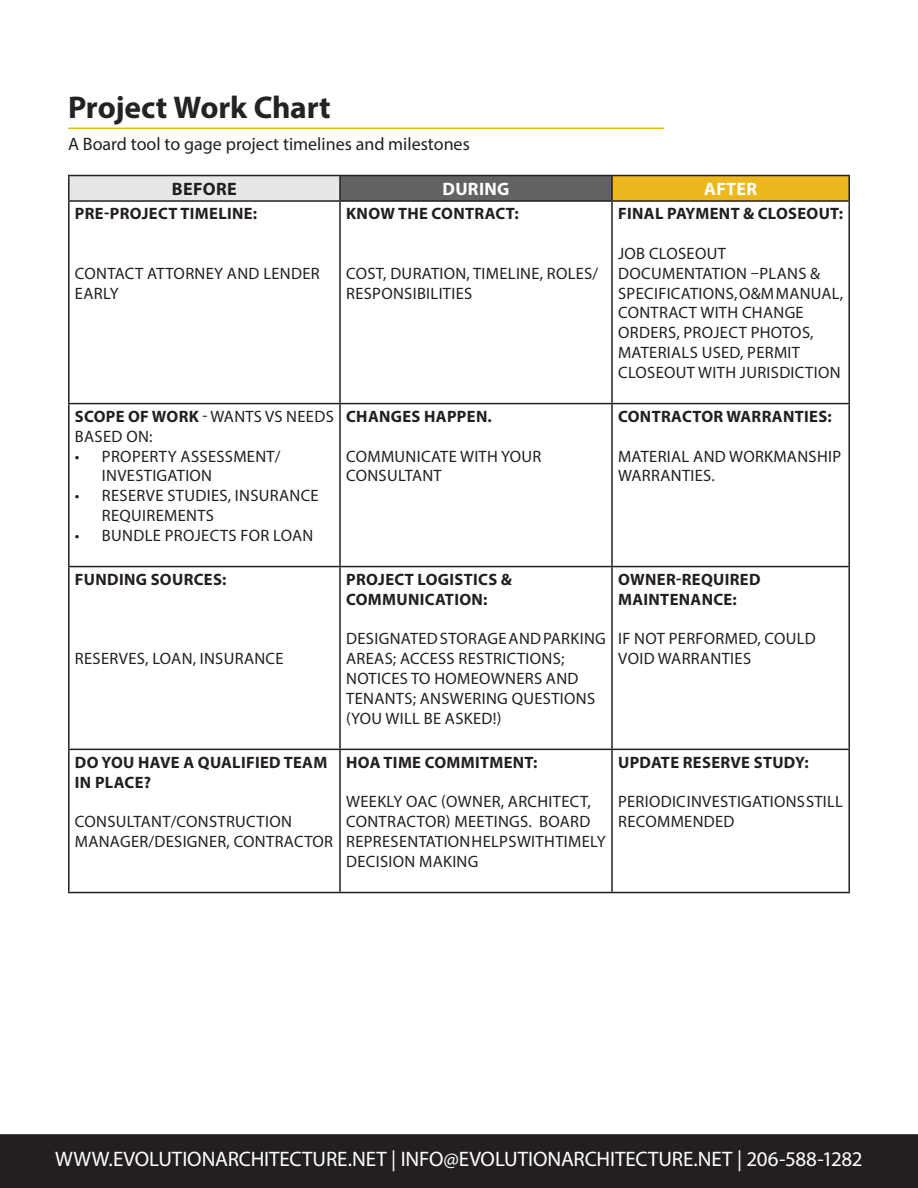
<style>
.page{position:relative;width:918px;height:1188px;background:#fff}
.page>*{position:absolute;margin:0;border:0;box-sizing:border-box;transform-origin:0 0}
.body_text_-_left{font:700 31.5px "Myriad Pro";letter-spacing:-.005em;color:#232323}
.body_text_-_left-2{font:21px "Myriad Pro";letter-spacing:-.005em;color:#fff}
.Content_Source_Sans_6_White{font:18px "Myriad Pro";color:#231f20}
.Page_Number_-_Black__Left{font:700 18px "Myriad Pro";letter-spacing:.02em;color:#fff}
.Page_Number_-_Black__Left-2{font:700 18px "Myriad Pro";letter-spacing:.02em;color:#231f20}
.Page_Number_-_Black__Left-3{font:16.5px/19.8px "Myriad Pro";letter-spacing:.02em;color:#231f20}
.Page_Number_-_Black__Left-4{font:700 16.5px/19.8px "Myriad Pro";letter-spacing:.02em;color:#231f20}
.s1{font-weight:700}
</style>
<div class="page">
<div style="left:1px;top:1135px;width:916px;height:52px;background:#231f20"></div>
<div style="left:0;top:1134px;width:918px;height:54px;border:2px solid #231f20"></div>
<hr style="left:68px;top:128px;width:596px;height:1px;background:#edb81b">
<div style="left:69px;top:176px;width:271px;height:25px;background:#e6e7e9"></div>
<div style="left:340px;top:176px;width:272px;height:25px;background:#636366"></div>
<div style="left:612px;top:176px;width:237px;height:25px;background:#edb71e"></div>
<hr style="left:68px;top:175px;width:272px;height:1px;background:#231f20">
<hr style="left:68px;top:176px;width:2px;height:24px;background:#231f20">
<hr style="left:340px;top:175px;width:272px;height:1px;background:#231f20">
<hr style="left:339px;top:176px;width:2px;height:24px;background:#231f20">
<hr style="left:612px;top:175px;width:238px;height:1px;background:#231f20">
<hr style="left:611px;top:176px;width:2px;height:24px;background:#231f20">
<hr style="left:848px;top:176px;width:2px;height:24px;background:#231f20">
<hr style="left:68px;top:200px;width:272px;height:2px;background:#231f20">
<hr style="left:68px;top:202px;width:2px;height:201px;background:#231f20">
<hr style="left:340px;top:200px;width:272px;height:2px;background:#231f20">
<hr style="left:339px;top:202px;width:2px;height:201px;background:#231f20">
<hr style="left:612px;top:200px;width:238px;height:2px;background:#231f20">
<hr style="left:611px;top:202px;width:2px;height:201px;background:#231f20">
<hr style="left:848px;top:202px;width:2px;height:201px;background:#231f20">
<hr style="left:68px;top:403px;width:272px;height:1px;background:#231f20">
<hr style="left:68px;top:404px;width:2px;height:162px;background:#231f20">
<hr style="left:340px;top:403px;width:272px;height:1px;background:#231f20">
<hr style="left:339px;top:404px;width:2px;height:162px;background:#231f20">
<hr style="left:612px;top:403px;width:238px;height:1px;background:#231f20">
<hr style="left:611px;top:404px;width:2px;height:162px;background:#231f20">
<hr style="left:848px;top:404px;width:2px;height:162px;background:#231f20">
<hr style="left:68px;top:566px;width:272px;height:1px;background:#231f20">
<hr style="left:68px;top:567px;width:2px;height:182px;background:#231f20">
<hr style="left:340px;top:566px;width:272px;height:1px;background:#231f20">
<hr style="left:339px;top:567px;width:2px;height:182px;background:#231f20">
<hr style="left:612px;top:566px;width:238px;height:1px;background:#231f20">
<hr style="left:611px;top:567px;width:2px;height:182px;background:#231f20">
<hr style="left:848px;top:567px;width:2px;height:182px;background:#231f20">
<hr style="left:68px;top:749px;width:272px;height:1px;background:#231f20">
<hr style="left:68px;top:750px;width:2px;height:142px;background:#231f20">
<hr style="left:340px;top:749px;width:272px;height:1px;background:#231f20">
<hr style="left:339px;top:750px;width:2px;height:142px;background:#231f20">
<hr style="left:612px;top:749px;width:238px;height:1px;background:#231f20">
<hr style="left:611px;top:750px;width:2px;height:142px;background:#231f20">
<hr style="left:848px;top:750px;width:2px;height:142px;background:#231f20">
<hr style="left:68px;top:892px;width:272px;height:1px;background:#231f20">
<hr style="left:340px;top:892px;width:272px;height:1px;background:#231f20">
<hr style="left:612px;top:892px;width:238px;height:1px;background:#231f20">
<p class="body_text_-_left" style="left:68px;top:87px;width:264px">Project Work Chart</p>
<p class="Content_Source_Sans_6_White" style="left:68px;top:133px;width:403px">A Board tool to gage project timelines and milestones</p>
<p class="Page_Number_-_Black__Left-2" style="left:172px;top:177px;width:66px">BEFORE</p>
<p class="Page_Number_-_Black__Left" style="left:442px;top:177px;width:69px">DURING</p>
<p class="Page_Number_-_Black__Left" style="left:704px;top:177px;width:54px">AFTER</p>
<p class="Page_Number_-_Black__Left-4" style="left:75px;top:203px;width:184px">PRE-PROJECT TIMELINE:</p>
<p class="Page_Number_-_Black__Left-4" style="left:346px;top:203px;width:174px">KNOW THE CONTRACT:</p>
<p class="Page_Number_-_Black__Left-4" style="left:618px;top:203px;width:227px">FINAL PAYMENT &amp; CLOSEOUT:</p>
<p class="Page_Number_-_Black__Left-3" style="left:618px;top:243px;width:227px">JOB CLOSEOUT<br>DOCUMENTATION –PLANS &amp;<br>SPECIFICATIONS, O&amp;M MANUAL,<br>CONTRACT WITH CHANGE<br>ORDERS, PROJECT PHOTOS,<br>MATERIALS USED, PERMIT<br>CLOSEOUT WITH JURISDICTION</p>
<p class="Page_Number_-_Black__Left-3" style="left:75px;top:263px;width:246px">CONTACT ATTORNEY AND LENDER<br>EARLY</p>
<p class="Page_Number_-_Black__Left-3" style="left:346px;top:263px;width:254px">COST, DURATION, TIMELINE, ROLES/<br>RESPONSIBILITIES</p>
<p class="Page_Number_-_Black__Left-3" style="left:75px;top:406px;width:260px"><span class="s1">SCOPE OF WORK</span> - WANTS VS NEEDS<br>BASED ON:</p>
<p class="Page_Number_-_Black__Left-3" style="left:102px;top:446px;width:180px;text-indent:-27px">• PROPERTY ASSESSMENT/<br>INVESTIGATION</p>
<p class="Page_Number_-_Black__Left-3" style="left:102px;top:485px;width:218px;text-indent:-27px">• RESERVE STUDIES, INSURANCE<br>REQUIREMENTS</p>
<p class="Page_Number_-_Black__Left-3" style="left:75px;top:525px;width:240px">• BUNDLE PROJECTS FOR LOAN</p>
<p class="Page_Number_-_Black__Left-4" style="left:346px;top:406px;width:147px">CHANGES HAPPEN.</p>
<p class="Page_Number_-_Black__Left-3" style="left:346px;top:446px;width:197px">COMMUNICATE WITH YOUR<br>CONSULTANT</p>
<p class="Page_Number_-_Black__Left-4" style="left:618px;top:406px;width:215px">CONTRACTOR WARRANTIES:</p>
<p class="Page_Number_-_Black__Left-3" style="left:618px;top:446px;width:225px">MATERIAL AND WORKMANSHIP<br>WARRANTIES.</p>
<p class="Page_Number_-_Black__Left-4" style="left:75px;top:569px;width:153px">FUNDING SOURCES:</p>
<p class="Page_Number_-_Black__Left-3" style="left:75px;top:648px;width:210px">RESERVES, LOAN, INSURANCE</p>
<p class="Page_Number_-_Black__Left-4" style="left:75px;top:752px;width:254px">DO YOU HAVE A QUALIFIED TEAM<br>IN PLACE?</p>
<p class="Page_Number_-_Black__Left-3" style="left:75px;top:811px;width:260px">CONSULTANT/CONSTRUCTION<br>MANAGER/DESIGNER, CONTRACTOR</p>
<p class="Page_Number_-_Black__Left-4" style="left:346px;top:569px;width:167px">PROJECT LOGISTICS &amp;</p>
<p class="Page_Number_-_Black__Left-4" style="left:346px;top:589px;width:143px">COMMUNICATION:</p>
<p class="Page_Number_-_Black__Left-3" style="left:346px;top:629px;width:261px">DESIGNATED STORAGE AND PARKING<br>AREAS; ACCESS RESTRICTIONS;<br>NOTICES TO HOMEOWNERS AND<br>TENANTS; ANSWERING QUESTIONS (YOU WILL BE ASKED!)</p>
<p class="Page_Number_-_Black__Left-4" style="left:618px;top:569px;width:144px">OWNER-REQUIRED</p>
<p class="Page_Number_-_Black__Left-4" style="left:618px;top:589px;width:120px">MAINTENANCE:</p>
<p class="Page_Number_-_Black__Left-3" style="left:618px;top:629px;width:199px">IF NOT PERFORMED, COULD<br>VOID WARRANTIES</p>
<p class="Page_Number_-_Black__Left-4" style="left:346px;top:752px;width:193px">HOA TIME COMMITMENT:</p>
<p class="Page_Number_-_Black__Left-3" style="left:346px;top:792px;width:261px">WEEKLY OAC (OWNER, ARCHITECT,<br>CONTRACTOR) MEETINGS. BOARD<br>REPRESENTATION HELPS WITH TIMELY<br>DECISION MAKING</p>
<p class="Page_Number_-_Black__Left-4" style="left:618px;top:752px;width:192px">UPDATE RESERVE STUDY:</p>
<p class="Page_Number_-_Black__Left-3" style="left:618px;top:792px;width:226px">PERIODIC INVESTIGATIONS STILL<br>RECOMMENDED</p>
<p class="body_text_-_left-2" style="left:55px;top:1146px;width:809px">WWW.EVOLUTIONARCHITECTURE.NET | INFO@EVOLUTIONARCHITECTURE.NET | 206-588-1282</p>
</div>
